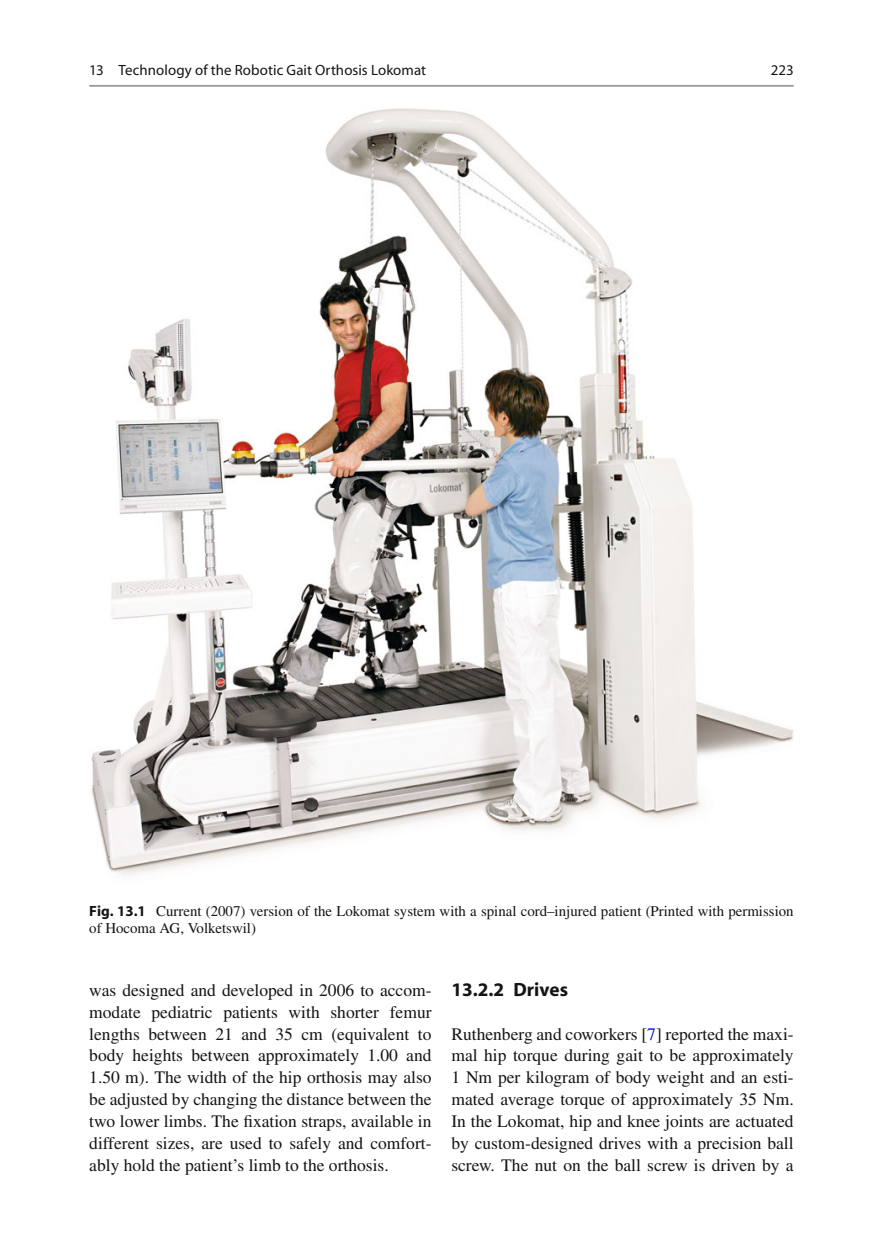
<style>
.page{position:relative;width:883px;height:1260px;background:#fff}
.page>*{position:absolute;margin:0;border:0;box-sizing:border-box;transform-origin:0 0}
.t1{font:700 19.25px "Myriad";color:#131413}
.t2{font:17.5px/21.9px "Times";color:#131413;text-align:justify}
.t3{font:14.88px/17.5px "Times";color:#131413}
.t4{font:14.88px "Myriad";letter-spacing:.005em;color:#131413}
.s1{font-family:"Myriad";font-weight:700}
.s2{color:#00f}
</style>
<div class="page">
<hr style="left:89px;top:85px;width:705px;height:2px;background:#989898">
<img style="left:91px;top:108px;width:703px;height:767px">
<p class="t4" style="left:89px;top:64px;width:338px">13 Technology of the Robotic Gait Orthosis Lokomat</p>
<p class="t4" style="left:771px;top:64px;width:24px">223</p>
<p class="t3" style="left:89px;top:904px;width:706px"><span class="s1">Fig. 13.1</span> Current (2007) version of the Lokomat system with a spinal cord–injured patient (Printed with permission of Hocoma AG, Volketswil)</p>
<p class="t2" style="left:89px;top:981px;width:344px">was designed and developed in 2006 to accom&shy;modate pediatric patients with shorter femur lengths between 21 and 35 cm (equivalent to body heights between approximately 1.00 and 1.50 m). The width of the hip orthosis may also be adjusted by changing the distance between the two lower limbs. The fixation straps, available in different sizes, are used to safely and comfort&shy;ably hold the patient’s limb to the orthosis.</p>
<p class="t1" style="left:451px;top:982px;width:118px">13.2.2 Drives</p>
<p class="t2" style="left:451px;top:1024px;width:344px">Ruthenberg and coworkers [ <span class="s2">7</span> ] reported the maxi&shy;mal hip torque during gait to be approximately 1 Nm per kilogram of body weight and an esti&shy;mated average torque of approximately 35 Nm.<br>In the Lokomat, hip and knee joints are actuated by custom-designed drives with a precision ball screw. The nut on the ball screw is driven by a</p>
</div>
